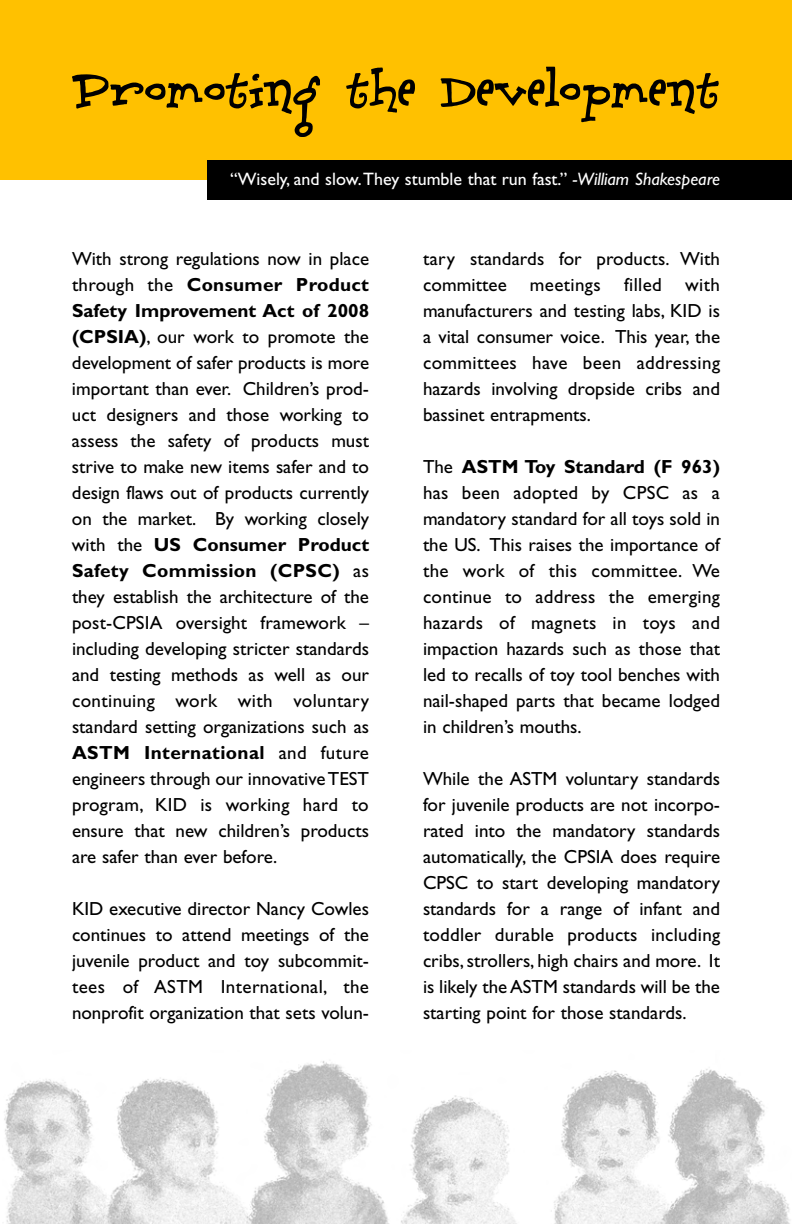
<style>
.page{position:relative;width:792px;height:1224px;background:#fff}
.page>*{position:absolute;margin:0;border:0;box-sizing:border-box;transform-origin:0 0}
.t1{font:52px "Scrubadoo";color:#000}
.t2{font:19px/26px "Gill Sans";color:#000;text-align:justify}
.t3{font:18px "Gill Sans";color:#fff}
.s1{font-style:italic}
.s2{font-weight:700}
</style>
<div class="page">
<div style="left:0;top:0;width:792px;height:180px;background:#ffc100"></div>
<div style="left:207px;top:160px;width:585px;height:39px;background:#000"></div>
<img style="left:4px;top:1061px;width:786px;height:163px">
<h1 class="t1" style="left:72px;top:57px;width:649px">Promoting the Development</h1>
<p class="t3" style="left:230px;top:172px;width:491px">“Wisely, and slow.They stumble that run fast.” <span class="s1">-William Shakespeare</span></p>
<p class="t2" style="left:72px;top:247px;width:299px">With strong regulations now in place through the <span class="s2">Consumer Product Safety Improvement Act of 2008 (CPSIA)</span>, our work to promote the development of safer products is more important than ever. Children’s prod&shy;uct designers and those working to assess the safety of products must strive to make new items safer and to design flaws out of products currently on the market. By working closely with the <span class="s2">US Consumer Product Safety Commission (CPSC)</span> as they establish the architecture of the post-CPSIA oversight framework – including developing stricter standards and testing methods as well as our continuing work with voluntary standard setting organizations such as <span class="s2">ASTM International</span> and future engineers through our innovative TEST program, KID is working hard to ensure that new children’s products are safer than ever before.</p>
<p class="t2" style="left:72px;top:897px;width:299px">KID executive director Nancy Cowles continues to attend meetings of the juvenile product and toy subcommit&shy;tees of ASTM International, the nonprofit organization that sets volun-</p>
<p class="t2" style="left:423px;top:247px;width:299px">tary standards for products. With committee meetings filled with manufacturers and testing labs, KID is a vital consumer voice. This year, the committees have been addressing hazards involving dropside cribs and bassinet entrapments.</p>
<p class="t2" style="left:423px;top:455px;width:299px">The <span class="s2">ASTM Toy Standard (F 963) </span>has been adopted by CPSC as a mandatory standard for all toys sold in the US. This raises the importance of the work of this committee. We continue to address the emerging hazards of magnets in toys and impaction hazards such as those that led to recalls of toy tool benches with nail-shaped parts that became lodged in children’s mouths.</p>
<p class="t2" style="left:423px;top:767px;width:299px">While the ASTM voluntary standards for juvenile products are not incorpo&shy;rated into the mandatory standards automatically, the CPSIA does require CPSC to start developing mandatory standards for a range of infant and toddler durable products including cribs,strollers, high chairs and more. It is likely the ASTM standards will be the starting point for those standards.</p>
</div>
